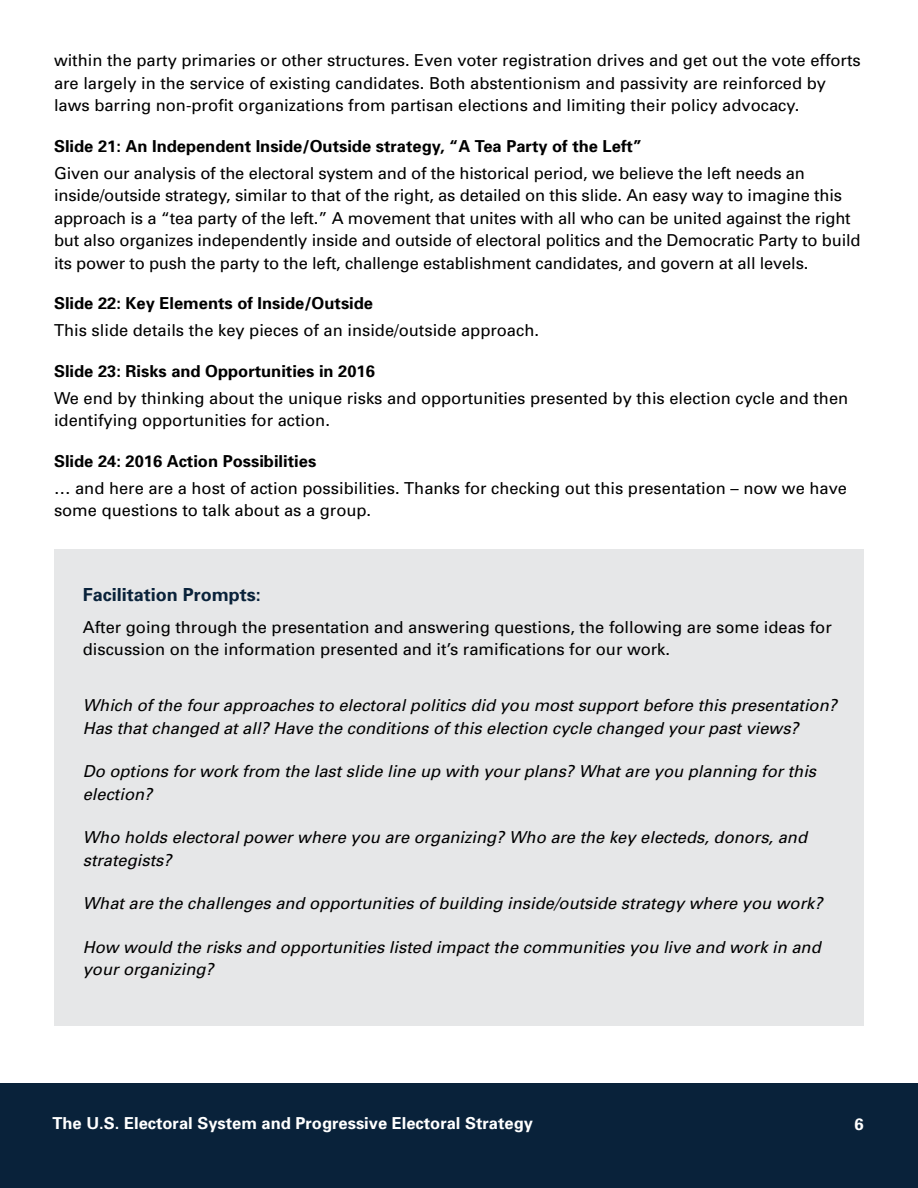
<style>
.page{position:relative;width:918px;height:1188px;background:#fff}
.page>*{position:absolute;margin:0;border:0;box-sizing:border-box;transform-origin:0 0}
.t1{font:700 18px "Univers";color:#09223a}
.t2{font:16.5px/22.5px "Univers";color:#000}
.t3{font:italic 16.5px/22.5px "Univers";color:#000}
.t4{font:700 16.5px "Univers";color:#000}
.t5{font:700 16.5px "Univers";color:#fff}
</style>
<div class="page">
<div style="left:0;top:1084px;width:918px;height:104px;background:#09223a"></div>
<div style="left:54px;top:549px;width:810px;height:477px;background:#e6e7e8"></div>
<p class="t2" style="left:54px;top:49px;width:808px">within the party primaries or other structures. Even voter registration drives and get out the vote efforts are largely in the service of existing candidates. Both abstentionism and passivity are reinforced by laws barring non-profit organizations from partisan elections and limiting their policy advocacy.</p>
<p class="t4" style="left:54px;top:136px;width:590px">Slide 21: An Independent Inside/Outside strategy, “A Tea Party of the Left”</p>
<p class="t2" style="left:54px;top:162px;width:808px">Given our analysis of the electoral system and of the historical period, we believe the left needs an inside/outside strategy, similar to that of the right, as detailed on this slide. An easy way to imagine this approach is a “tea party of the left.” A movement that unites with all who can be united against the right but also organizes independently inside and outside of electoral politics and the Democratic Party to build its power to push the party to the left, challenge establishment candidates, and govern at all levels.</p>
<p class="t4" style="left:54px;top:294px;width:321px">Slide 22: Key Elements of Inside/Outside</p>
<p class="t2" style="left:54px;top:319px;width:487px">This slide details the key pieces of an inside/outside approach.</p>
<p class="t4" style="left:54px;top:361px;width:322px">Slide 23: Risks and Opportunities in 2016</p>
<p class="t2" style="left:54px;top:387px;width:796px">We end by thinking about the unique risks and opportunities presented by this election cycle and then identifying opportunities for action.</p>
<p class="t4" style="left:54px;top:451px;width:264px">Slide 24: 2016 Action Possibilities</p>
<p class="t2" style="left:54px;top:477px;width:795px">… and here are a host of action possibilities. Thanks for checking out this presentation – now we have some questions to talk about as a group.</p>
<p class="t1" style="left:83px;top:584px;width:180px">Facilitation Prompts:</p>
<p class="t2" style="left:83px;top:616px;width:750px">After going through the presentation and answering questions, the following are some ideas for discussion on the information presented and it’s ramifications for our work.</p>
<p class="t3" style="left:83px;top:694px;width:756px">Which of the four approaches to electoral politics did you most support before this presentation?<br>Has that changed at all? Have the conditions of this election cycle changed your past views?</p>
<p class="t3" style="left:83px;top:760px;width:735px">Do options for work from the last slide line up with your plans? What are you planning for this election?</p>
<p class="t3" style="left:83px;top:826px;width:726px">Who holds electoral power where you are organizing? Who are the key electeds, donors, and strategists?</p>
<p class="t3" style="left:83px;top:892px;width:741px">What are the challenges and opportunities of building inside/outside strategy where you work?</p>
<p class="t3" style="left:83px;top:936px;width:739px">How would the risks and opportunities listed impact the communities you live and work in and your organizing?</p>
<p class="t5" style="left:52px;top:1113px;width:482px">The U.S. Electoral System and Progressive Electoral Strategy</p>
<p class="t5" style="left:855px;top:1114px;width:11px">6</p>
</div>
